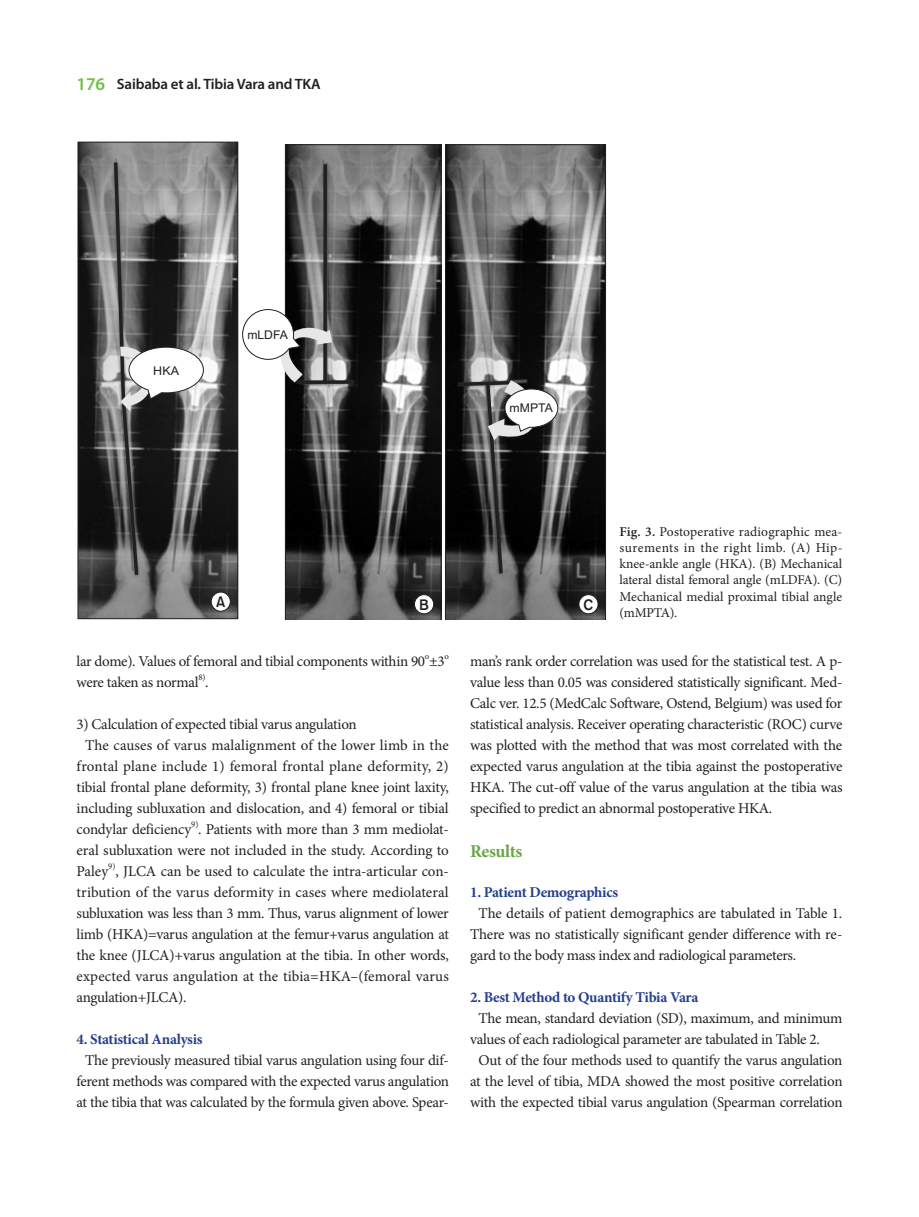
<style>
.page{position:relative;width:919px;height:1217px;background:#fff}
.page>*{position:absolute;margin:0;border:0;box-sizing:border-box;transform-origin:0 0}
.서론{font:700 18px "Minion Pro";letter-spacing:-.02em;color:#69a643}
.본문{font:15px/21px "Minion Pro";letter-spacing:-.02em;color:#231f20;text-align:center}
.서론1{font:700 15px "Minion Pro";letter-spacing:-.02em;color:#253f8e}
.서론1-2{font:15px "Minion Pro";letter-spacing:-.02em;color:#231f20}
.t1{font:600 15px "Myriad Pro";letter-spacing:-.01em;color:#231f20}
.t2{font:15px "Gothic 725 BT Bold A";color:#231f20}
.그림제목{font:13.5px/16.2px "Minion Pro";color:#231f20;text-align:justify}
.t3{font:12px "Arial";color:#231f20}
.t4{font:12px "Arial";color:#231f20;scale:1.04 1}
.본문-2{font:8.7px "Minion Pro";color:#231f20}
.s1{font-size:18px;color:#71bf44}
.s2{font-weight:600}
</style>
<div class="page">
<svg style="left:445px;top:144px;width:160px;height:475px;background:#595959"></svg>
<svg style="left:285px;top:144px;width:156px;height:475px;background:#4f4f4f"></svg>
<img style="left:80px;top:144px;width:156px;height:472px">
<div style="left:78px;top:142px;width:160px;height:476px;border:1px solid #231f20"></div>
<svg style="left:112px;top:159px;width:92px;height:419px;background:#6b6b6b"></svg>
<svg style="left:296px;top:380px;width:57px;height:4px"></svg>
<svg style="left:323px;top:164px;width:4px;height:144px"></svg>
<svg style="left:242px;top:308px;width:90px;height:74px"></svg>
<svg style="left:454px;top:379px;width:104px;height:197px;background:#4c4c4c"></svg>
<div style="left:579px;top:594px;width:19px;height:19px;background:#fff;border-radius:50%"></div>
<div style="left:578px;top:594px;width:20px;height:20px;border:1px solid #231f20;border-radius:50%"></div>
<div style="left:414px;top:594px;width:19px;height:19px;background:#fff;border-radius:50%"></div>
<div style="left:414px;top:594px;width:20px;height:20px;border:1px solid #231f20;border-radius:50%"></div>
<div style="left:211px;top:592px;width:19px;height:19px;background:#fff;border-radius:50%"></div>
<div style="left:211px;top:591px;width:19px;height:20px;border:1px solid #231f20;border-radius:50%"></div>
<p class="t1" style="left:77px;top:74px;width:246px"><span class="s1">176</span> Saibaba et al. Tibia Vara and TKA</p>
<p class="t4" style="left:153px;top:364px;width:26px">HKA</p>
<p class="t3" style="left:247px;top:327px;width:42px">mLDFA</p>
<p class="t3" style="left:509px;top:401px;width:45px">mMPTA</p>
<p class="t2" style="left:216px;top:593px;width:11px">A</p>
<p class="t2" style="left:419px;top:595px;width:11px">B</p>
<p class="t2" style="left:583px;top:595px;width:11px">C</p>
<p class="그림제목" style="left:619px;top:523px;width:224px"><span class="s2">Fig. 3.</span> Postoperative radiographic mea&shy;surements in the right limb. (A) Hip&shy;knee-ankle angle (HKA). (B) Mechanical lateral distal femoral angle (mLDFA). (C)<br>Mechanical medial proximal tibial angle (mMPTA).</p>
<p class="본문-2" style="left:425px;top:650px;width:6px">o</p>
<p class="본문-2" style="left:444px;top:650px;width:6px">o</p>
<p class="본문" style="left:77px;top:650px;width:369px">lar dome). Values of femoral and tibial components within 90 ±3</p>
<p class="본문-2" style="left:198px;top:671px;width:9px">8)</p>
<p class="서론1-2" style="left:77px;top:713px;width:281px">3) Calculation of expected tibial varus angulation</p>
<p class="본문" style="left:77px;top:734px;width:374px">The causes of varus malalignment of the lower limb in the frontal plane include 1) femoral frontal plane deformity, 2) tibial frontal plane deformity, 3) frontal plane knee joint laxity, including subluxation and dislocation, and 4) femoral or tibial condylar deficiency . Patients with more than 3 mm mediolat-</p>
<p class="본문" style="left:77px;top:671px;width:134px">were taken as normal .</p>
<p class="본문-2" style="left:191px;top:818px;width:9px">9)</p>
<p class="본문" style="left:77px;top:839px;width:374px;text-align:left">eral subluxation were not included in the study. According to<br>Paley</p>
<p class="본문-2" style="left:108px;top:860px;width:9px">9)</p>
<p class="본문" style="left:77px;top:860px;width:374px;text-align:justify;text-indent:39px">, JLCA can be used to calculate the intra-articular con&shy;tribution of the varus deformity in cases where mediolateral subluxation was less than 3 mm. Thus, varus alignment of lower limb (HKA)=varus angulation at the femur+varus angulation at the knee (JLCA)+varus angulation at the tibia. In other words, expected varus angulation at the tibia=HKA–(femoral varus angulation+JLCA).</p>
<p class="서론1" style="left:77px;top:1028px;width:127px">4. Statistical Analysis</p>
<p class="본문" style="left:77px;top:1049px;width:374px">The previously measured tibial varus angulation using four dif&shy;ferent methods was compared with the expected varus angulation at the tibia that was calculated by the formula given above. Spear-</p>
<p class="본문" style="left:470px;top:650px;width:374px;text-align:justify">man’s rank order correlation was used for the statistical test. A p&shy;value less than 0.05 was considered statistically significant. Med-Calc ver. 12.5 (MedCalc Software, Ostend, Belgium) was used for statistical analysis. Receiver operating characteristic (ROC) curve was plotted with the method that was most correlated with the expected varus angulation at the tibia against the postoperative HKA. The cut-off value of the varus angulation at the tibia was specified to predict an abnormal postoperative HKA.</p>
<p class="서론" style="left:470px;top:838px;width:54px">Results</p>
<p class="서론1" style="left:470px;top:881px;width:150px">1. Patient Demographics</p>
<p class="본문" style="left:470px;top:902px;width:374px;text-align:justify;text-indent:9px">The details of patient demographics are tabulated in Table 1.<br>There was no statistically significant gender difference with re&shy;gard to the body mass index and radiological parameters.</p>
<p class="서론1" style="left:470px;top:986px;width:230px">2. Best Method to Quantify Tibia Vara</p>
<p class="본문" style="left:470px;top:1007px;width:374px;text-align:left;text-indent:9px">The mean, standard deviation (SD), maximum, and minimum values of each radiological parameter are tabulated in Table 2.</p>
<p class="본문" style="left:470px;top:1049px;width:374px">Out of the four methods used to quantify the varus angulation at the level of tibia, MDA showed the most positive correlation with the expected tibial varus angulation (Spearman correlation</p>
</div>
